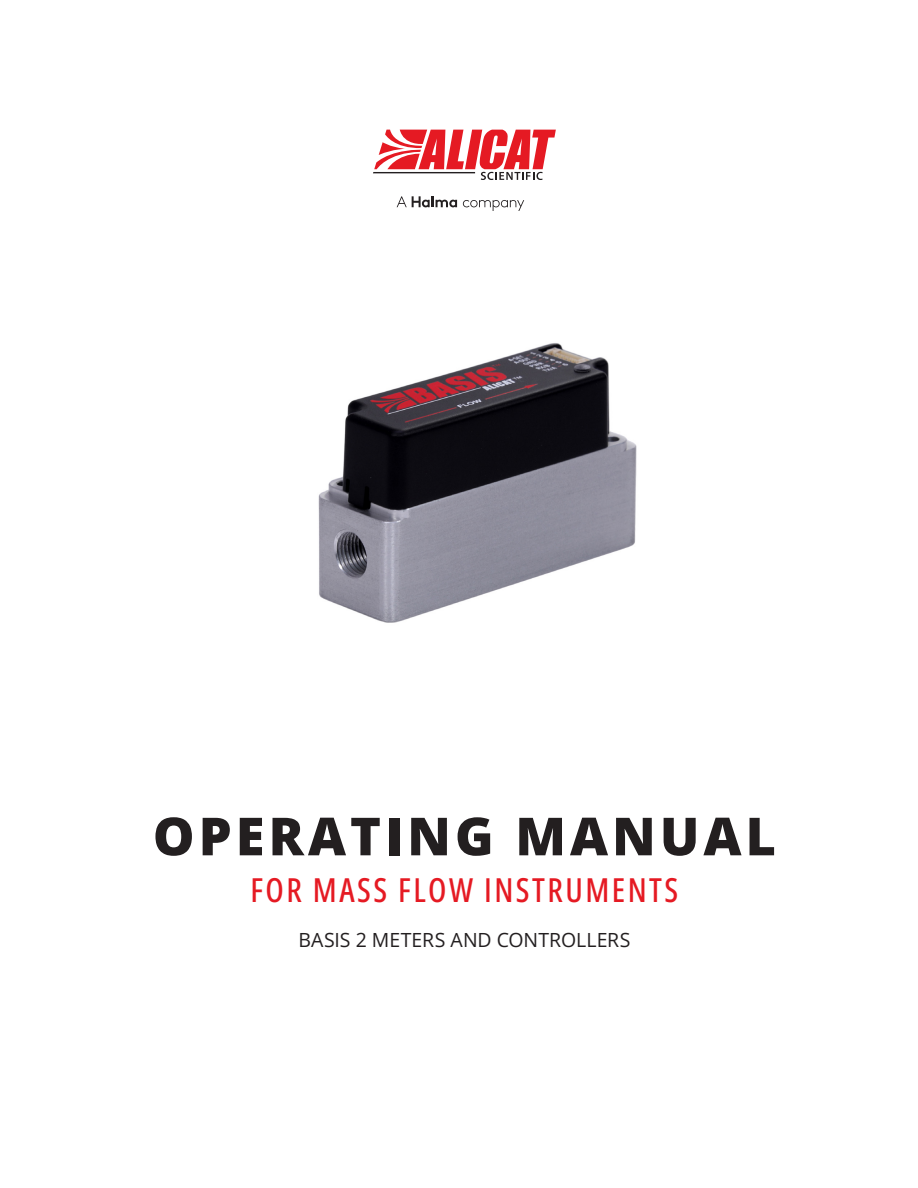
<style>
.page{position:relative;width:918px;height:1188px;background:#fff}
.page>*{position:absolute;margin:0;border:0;box-sizing:border-box;transform-origin:0 0}
.t1{font:800 52.5px "Open Sans";letter-spacing:.075em;color:#231f20}
.Subtitle{font:500 33px "Open Sans Condensed";letter-spacing:.075em;color:#e51a23}
.Cover_Models{font:19.5px "Open Sans";color:#231f20}
</style>
<div class="page">
<svg style="left:373px;top:130px;width:183px;height:50px"></svg>
<svg style="left:397px;top:196px;width:127px;height:15px"></svg>
<img style="left:318px;top:343px;width:319px;height:280px">
<p class="t1" style="left:153px;top:796px;width:625px">OPERATING MANUAL</p>
<p class="Subtitle" style="left:250px;top:867px;width:429px">FOR MASS FLOW INSTRUMENTS</p>
<p class="Cover_Models" style="left:298px;top:927px;width:334px">BASIS 2 METERS AND CONTROLLERS</p>
</div>
